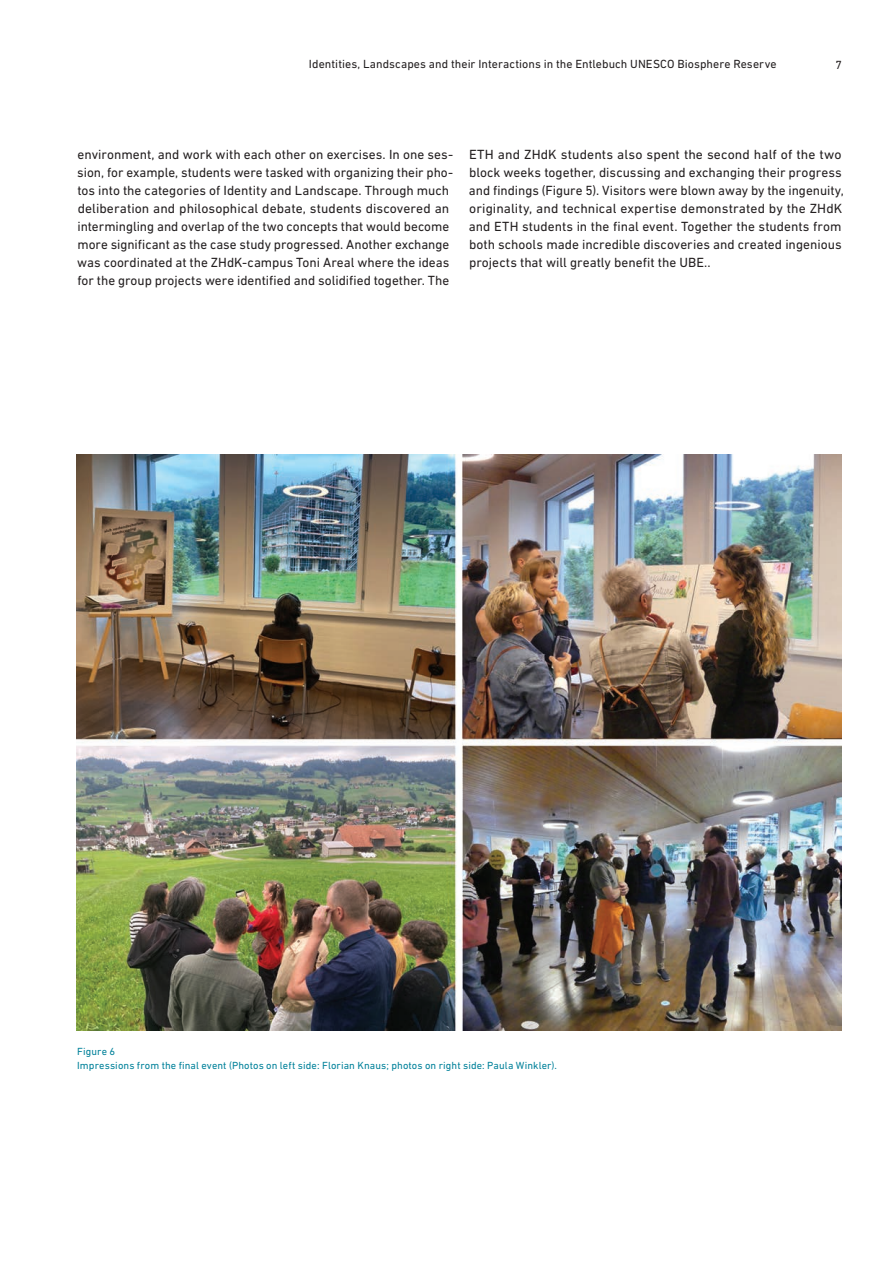
<style>
.page{position:relative;width:893px;height:1263px;background:#fff}
.page>*{position:absolute;margin:0;border:0;box-sizing:border-box;transform-origin:0 0}
.t1{font:13.5px/18px "DIN Next W1 G";color:#231f20}
.t2{font:12px "DIN Next W1 G";letter-spacing:.005em;color:#231f20}
.t3{font:10.5px/13.5px "DIN Next W1 G";letter-spacing:.01em;color:#00819a}
</style>
<div class="page">
<img style="left:77px;top:455px;width:765px;height:575px">
<p class="t2" style="left:309px;top:57px;width:469px">Identities, Landscapes and their Interactions in the Entlebuch UNESCO Biosphere Reserve</p>
<p class="t2" style="left:835px;top:58px;width:8px">7</p>
<p class="t1" style="left:77px;top:145px;width:377px">environment, and work with each other on exercises. In one ses&shy;sion, for example, students were tasked with organizing their pho&shy;tos into the categories of Identity and Landscape. Through much deliberation and philosophical debate, students discovered an intermingling and overlap of the two concepts that would become more significant as the case study progressed. Another exchange was coordinated at the ZHdK-campus Toni Areal where the ideas for the group projects were identified and solidified together. The</p>
<p class="t1" style="left:469px;top:145px;width:376px">ETH and ZHdK students also spent the second half of the two block weeks together, discussing and exchanging their progress and findings (Figure 5). Visitors were blown away by the ingenuity, originality, and technical expertise demonstrated by the ZHdK and ETH students in the final event. Together the students from both schools made incredible discoveries and created ingenious projects that will greatly benefit the UBE..</p>
<p class="t3" style="left:77px;top:1045px;width:481px">Figure 6<br>Impressions from the final event (Photos on left side: Florian Knaus; photos on right side: Paula Winkler).</p>
</div>
